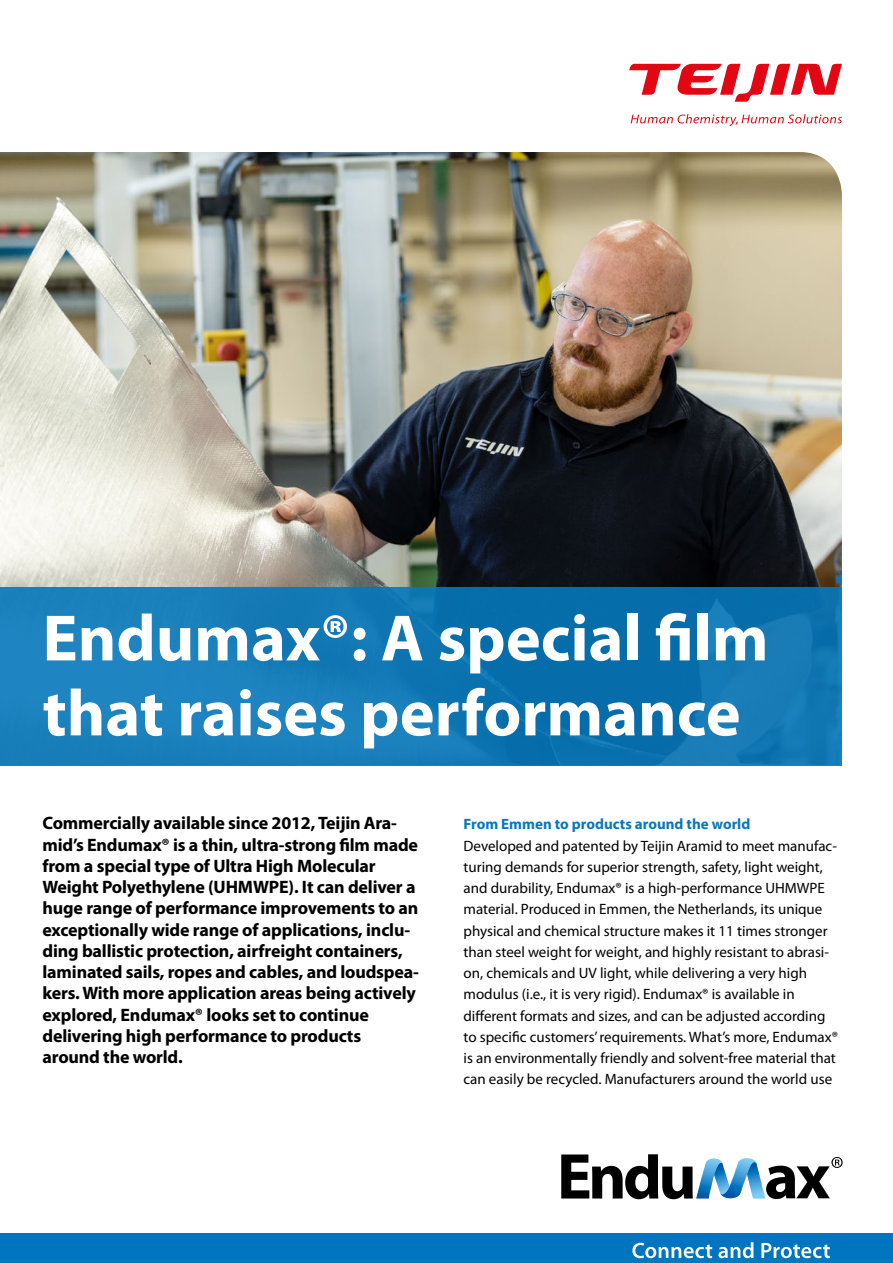
<style>
.page{position:relative;width:893px;height:1263px;background:#fff}
.page>*{position:absolute;margin:0;border:0;box-sizing:border-box;transform-origin:0 0}
.t1{font:700 66px/75px "Myriad Pro";color:#fff}
.t2{font:700 18px/21.3px "Myriad Pro";letter-spacing:-.01em;color:#000}
.t3{font:15px/21.3px "Myriad Pro";color:#000}
.t4{font:700 15px "Myriad Pro";color:#0678bc}
</style>
<div class="page">
<div style="left:0;top:1233px;width:893px;height:30px;background:#0678bc"></div>
<div style="left:0;top:1234px;width:893px;height:25px;background:#0075bf"></div>
<svg style="left:632px;top:1243px;width:80px;height:15px"></svg>
<svg style="left:718px;top:1242px;width:36px;height:16px"></svg>
<svg style="left:761px;top:1243px;width:69px;height:15px"></svg>
<svg style="left:561px;top:1154px;width:282px;height:46px"></svg>
<svg style="left:631px;top:114px;width:211px;height:12px"></svg>
<svg style="left:629px;top:64px;width:213px;height:38px"></svg>
<img style="left:0;top:152px;width:842px;height:435px">
<svg style="left:0;top:587px;width:842px;height:178px;background:#1279b5"></svg>
<h1 class="t1" style="left:43px;top:598px;width:728px">Endumax®: A special film that raises performance</h1>
<p class="t2" style="left:43px;top:812px;width:378px">Commercially available since 2012, Teijin Ara&shy;mid’s Endumax® is a thin, ultra-strong film made from a special type of Ultra High Molecular Weight Polyethylene (UHMWPE). It can deliver a huge range of performance improvements to an exceptionally wide range of applications, inclu&shy;ding ballistic protection, airfreight containers, laminated sails, ropes and cables, and loudspea&shy;kers. With more application areas being actively explored, Endumax® looks set to continue delivering high performance to products around the world.</p>
<p class="t4" style="left:463px;top:814px;width:288px">From Emmen to products around the world</p>
<p class="t3" style="left:463px;top:834px;width:376px">Developed and patented by Teijin Aramid to meet manufac&shy;turing demands for superior strength, safety, light weight, and durability, Endumax® is a high-performance UHMWPE material. Produced in Emmen, the Netherlands, its unique physical and chemical structure makes it 11 times stronger than steel weight for weight, and highly resistant to abrasi&shy;on, chemicals and UV light, while delivering a very high modulus (i.e., it is very rigid). Endumax® is available in different formats and sizes, and can be adjusted according to specific customers’ requirements. What’s more, Endumax® is an environmentally friendly and solvent-free material that can easily be recycled. Manufacturers around the world use</p>
</div>
